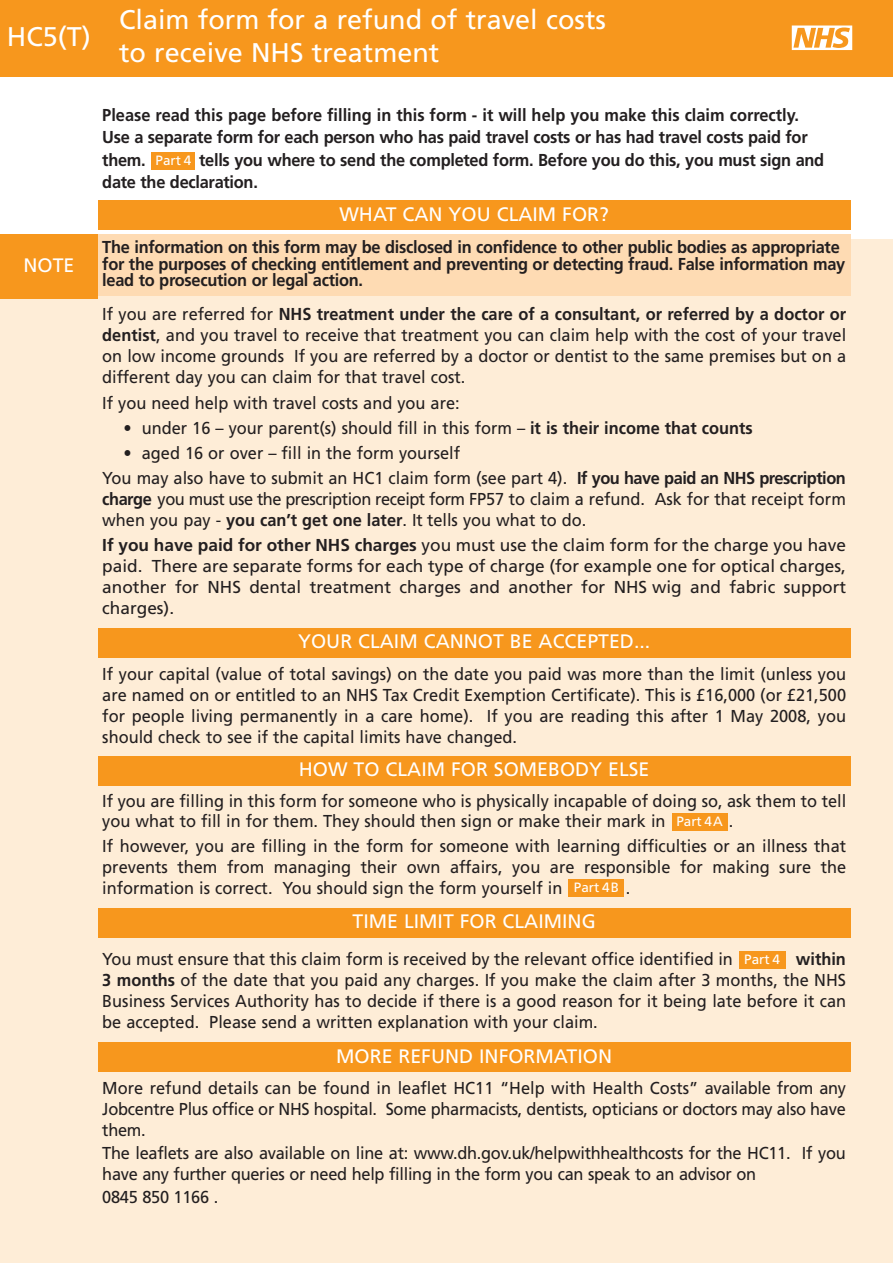
<style>
.page{position:relative;width:893px;height:1263px;background:#fff}
.page>*{position:absolute;margin:0;border:0;box-sizing:border-box;transform-origin:0 0}
.t1{font:27px/32.4px "Frutiger";color:#fff}
.t2{font:19.5px "Frutiger";color:#fff}
.t3{font:17.25px/21px "Frutiger";color:#231f20;scale:.95 1}
.t4{font:700 17.25px/22.5px "Frutiger";letter-spacing:-.015em;color:#231f20;scale:.95 1}
.t5{font:17.25px/20.7px "Frutiger";color:#231f20;text-align:justify}
.t6{font:13.5px "Frutiger";color:#fff}
.s1{font-weight:700}
</style>
<div class="page">
<div style="left:0;top:239px;width:893px;height:1024px;background:#feedd7"></div>
<div style="left:0;top:0;width:893px;height:77px;background:#f7971d"></div>
<div style="left:152px;top:153px;width:43px;height:17px;background:#f7971d"></div>
<div style="left:98px;top:201px;width:752px;height:29px;background:#f7971d"></div>
<div style="left:98px;top:235px;width:752px;height:61px;background:#fedbb3"></div>
<div style="left:0;top:235px;width:98px;height:64px;background:#f7971d"></div>
<div style="left:98px;top:756px;width:752px;height:29px;background:#f7971d"></div>
<div style="left:98px;top:908px;width:752px;height:30px;background:#f7971d"></div>
<div style="left:98px;top:1042px;width:752px;height:30px;background:#f7971d"></div>
<svg style="left:792px;top:26px;width:60px;height:24px"></svg>
<div style="left:569px;top:880px;width:55px;height:17px;background:#f7971d"></div>
<div style="left:672px;top:814px;width:55px;height:17px;background:#f7971d"></div>
<div style="left:739px;top:952px;width:46px;height:17px;background:#f7971d"></div>
<div style="left:98px;top:628px;width:752px;height:30px;background:#f7971d"></div>
<h1 class="t1" style="left:7px;top:22px;width:85px">HC5(T)</h1>
<h1 class="t1" style="left:119px;top:6px;width:488px">Claim form for a refund of travel costs to receive NHS treatment</h1>
<p class="t2" style="left:23px;top:257px;width:52px">NOTE</p>
<p class="t4" style="left:102px;top:105px;width:744px">Please read this page before filling in this form - it will help you make this claim correctly.<br>Use a separate form for each person who has paid travel costs or has had travel costs paid for them.</p>
<p class="t4" style="left:102px;top:150px;width:761px;text-indent:97px">tells you where to send the completed form. Before you do this, you must sign and date the declaration.</p>
<p class="t6" style="left:156px;top:155px;width:37px">Part 4</p>
<p class="t2" style="left:339px;top:206px;width:271px">WHAT CAN YOU CLAIM FOR?</p>
<p class="t4" style="left:102px;top:240px;width:784px;line-height:16.5px">The information on this form may be disclosed in confidence to other public bodies as appropriate for the purposes of checking entitlement and preventing or detecting fraud. False information may lead to prosecution or legal action.</p>
<p class="t3" style="left:102px;top:305px;width:785px;text-align:justify">If you are referred for <span class="s1">NHS treatment under the care of a consultant, or referred by a doctor or dentist</span>, and you travel to receive that treatment you can claim help with the cost of your travel on low income grounds If you are referred by a doctor or dentist to the same premises but on a different day you can claim for that travel cost.</p>
<p class="t3" style="left:102px;top:393px;width:378px">If you need help with travel costs and you are:</p>
<p class="t3" style="left:124px;top:419px;width:664px">• under 16 – your parent(s) should fill in this form – <span class="s1">it is their income that counts</span></p>
<p class="t3" style="left:102px;top:442px;width:784px;line-height:25.2px;text-indent:21px">• aged 16 or over – fill in the form yourself<br>You may also have to submit an HC1 claim form (see part 4). <span class="s1">If you have paid an NHS prescription</span></p>
<p class="t3" style="left:102px;top:490px;width:784px"><span class="s1">charge</span> you must use the prescription receipt form FP57 to claim a refund. Ask for that receipt form when you pay - <span class="s1">you can’t get one later</span>. It tells you what to do.</p>
<p class="t5" style="left:102px;top:536px;width:745px"><span class="s1">If you have paid for other NHS charges</span> you must use the claim form for the charge you have paid. There are separate forms for each type of charge (for example one for optical charges, another for NHS dental treatment charges and another for NHS wig and fabric support charges).</p>
<p class="t2" style="left:298px;top:634px;width:354px">YOUR CLAIM CANNOT BE ACCEPTED...</p>
<p class="t3" style="left:102px;top:664px;width:784px;text-align:justify">If your capital (value of total savings) on the date you paid was more than the limit (unless you are named on or entitled to an NHS Tax Credit Exemption Certificate). This is £16,000 (or £21,500 for people living permanently in a care home). If you are reading this after 1 May 2008, you should check to see if the capital limits have changed.</p>
<p class="t2" style="left:299px;top:761px;width:352px">HOW TO CLAIM FOR SOMEBODY ELSE</p>
<p class="t3" style="left:102px;top:793px;width:785px;line-height:19.5px">If you are filling in this form for someone who is physically incapable of doing so, ask them to tell you what to fill in for them. They should then sign or make their mark in</p>
<p class="t6" style="left:676px;top:816px;width:48px">Part 4 A</p>
<p class="t3" style="left:102px;top:809px;width:784px;line-height:25.2px;text-indent:627px">.<br>If however, you are filling in the form for someone with learning difficulties or an illness that</p>
<p class="t3" style="left:102px;top:858px;width:784px">prevents them from managing their own affairs, you are responsible for making sure the information is correct. You should sign the form yourself in</p>
<p class="t6" style="left:574px;top:882px;width:47px">Part 4 B</p>
<p class="t3" style="left:626px;top:879px;width:6px">.</p>
<p class="t2" style="left:353px;top:913px;width:245px">TIME LIMIT FOR CLAIMING</p>
<p class="t3" style="left:102px;top:950px;width:665px">You must ensure that this claim form is received by the relevant office identified in</p>
<p class="t3" style="left:102px;top:950px;width:785px;text-align:justify;text-indent:694px"><span class="s1">within 3 months</span> of the date that you paid any charges. If you make the claim after 3 months, the NHS Business Services Authority has to decide if there is a good reason for it being late before it can be accepted. Please send a written explanation with your claim.</p>
<p class="t6" style="left:744px;top:954px;width:37px">Part 4</p>
<p class="t2" style="left:336px;top:1048px;width:277px">MORE REFUND INFORMATION</p>
<p class="t3" style="left:102px;top:1079px;width:784px;text-align:justify">More refund details can be found in leaflet HC11 “Help with Health Costs” available from any Jobcentre Plus office or NHS hospital. Some pharmacists, dentists, opticians or doctors may also have them.</p>
<p class="t3" style="left:102px;top:1144px;width:784px">The leaflets are also available on line at: www.dh.gov.uk/helpwithhealthcosts for the HC11. If you have any further queries or need help filling in the form you can speak to an advisor on</p>
<p class="t3" style="left:102px;top:1188px;width:124px">0845 850 1166 .</p>
</div>
